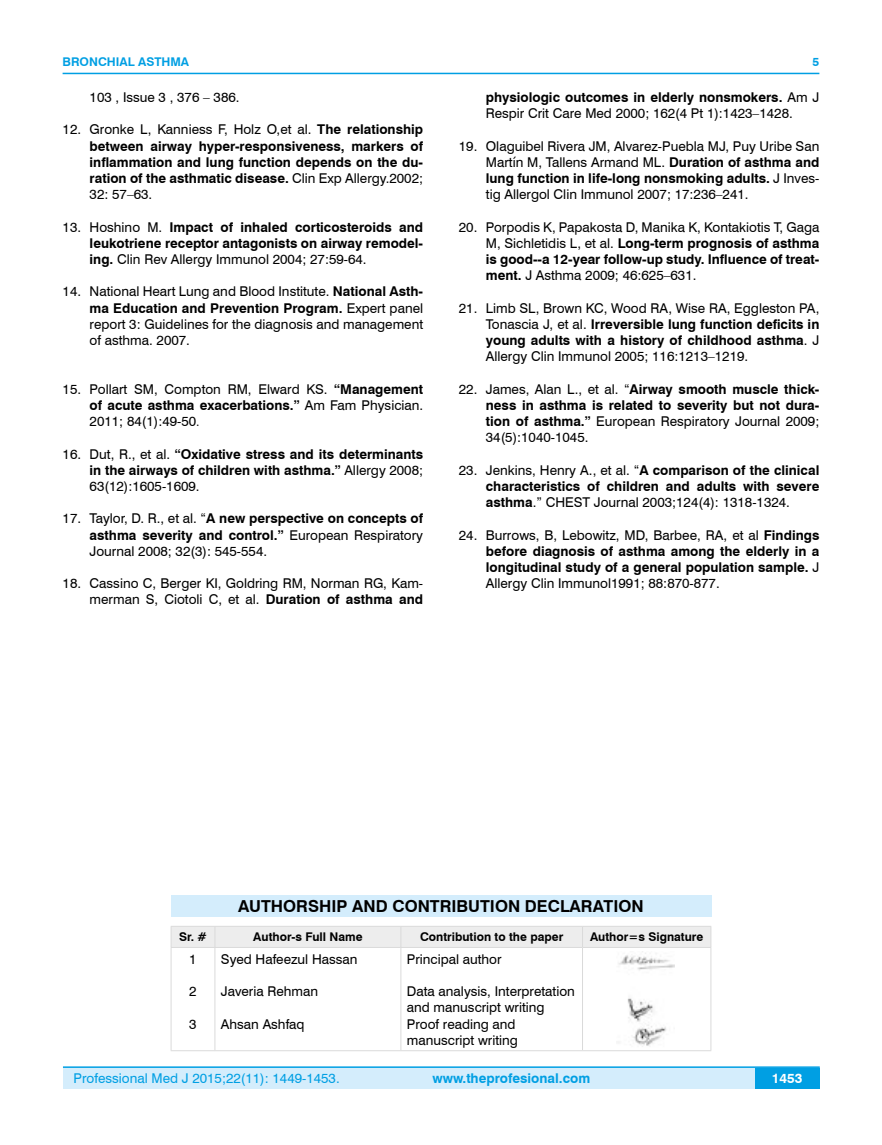
<style>
.page{position:relative;width:882px;height:1145px;background:#fff}
.page>*{position:absolute;margin:0;border:0;box-sizing:border-box;transform-origin:0 0}
.t1{font:700 16.5px "Swiss 721 BT";color:#000}
.t2{font:13.5px/16.2px "Swiss 721 BT";color:#000;text-align:justify}
.t3{font:700 13.5px/16.2px "Swiss 721 BT";color:#000;text-align:justify}
.t4{font:13.5px "Swiss 721 BT";color:#009fe3}
.t5{font:700 13.5px "Swiss 721 BT";color:#009fe3}
.t6{font:700 13.5px "Swiss 721 BT";color:#fff}
.t7{font:700 12px "Swiss 721 BT";color:#000}
.t8{font:700 12px "Swiss 721 BT";color:#009fe3}
.s1{font-weight:400}
.s2{font-weight:700}
.s3{font-family:"Times New Roman"}
</style>
<div class="page">
<div style="left:63px;top:1067px;width:756px;height:21px;background:#d4edfc"></div>
<hr style="left:63px;top:1066px;width:756px;height:2px;background:#009fe3">
<div style="left:754px;top:1068px;width:65px;height:20px;background:#009fe3"></div>
<hr style="left:63px;top:73px;width:756px;height:1px;background:#009fe3">
<div style="left:171px;top:895px;width:540px;height:21px;background:#d4edfc"></div>
<div style="left:171px;top:926px;width:540px;height:21px;background:#ededed"></div>
<hr style="left:171px;top:947px;width:44px;height:1px;background:#dadada">
<hr style="left:171px;top:947px;width:1px;height:103px;background:#dadada">
<hr style="left:215px;top:947px;width:185px;height:1px;background:#dadada">
<hr style="left:214px;top:947px;width:1px;height:103px;background:#dadada">
<hr style="left:400px;top:947px;width:182px;height:1px;background:#dadada">
<hr style="left:400px;top:947px;width:1px;height:103px;background:#dadada">
<hr style="left:582px;top:947px;width:129px;height:1px;background:#dadada">
<hr style="left:582px;top:947px;width:1px;height:103px;background:#dadada">
<hr style="left:710px;top:947px;width:1px;height:103px;background:#dadada">
<hr style="left:171px;top:1050px;width:44px;height:1px;background:#dadada">
<hr style="left:215px;top:1050px;width:185px;height:1px;background:#dadada">
<hr style="left:400px;top:1050px;width:182px;height:1px;background:#dadada">
<hr style="left:582px;top:1050px;width:129px;height:1px;background:#dadada">
<img style="left:618px;top:951px;width:55px;height:95px">
<p class="t8" style="left:63px;top:53px;width:128px">BRONCHIAL ASTHMA</p>
<p class="t2" style="left:90px;top:89px;width:151px">103 , Issue 3 , 376 – 386.</p>
<p class="t3" style="left:90px;top:121px;width:335px;text-indent:-27px"><span class="s1">12. Gronke L, Kanniess F, Holz O,et al.</span> The relationship between airway hyper-responsiveness, markers of inflammation and lung function depends on the du&shy;ration of the asthmatic disease. <span class="s1">Clin Exp Allergy.2002; 32: 57–63.</span></p>
<p class="t3" style="left:90px;top:218px;width:335px;text-indent:-27px"><span class="s1">13. Hoshino M.</span> Impact of inhaled corticosteroids and leukotriene receptor antagonists on airway remodel&shy;ing. <span class="s1">Clin Rev Allergy Immunol 2004; 27:59-64.</span></p>
<p class="t2" style="left:90px;top:283px;width:335px;text-indent:-27px">14. National Heart Lung and Blood Institute. <span class="s2">National Asth&shy;ma Education and Prevention Program.</span> Expert panel report 3: Guidelines for the diagnosis and management of asthma. 2007.</p>
<p class="t2" style="left:90px;top:380px;width:335px;text-indent:-27px">15. Pollart SM, Compton RM, Elward KS. <span class="s2">“Management of acute asthma exacerbations.”</span> Am Fam Physician.<br>2011; 84(1):49-50<span class="s3">.</span></p>
<p class="t3" style="left:90px;top:445px;width:335px;text-indent:-27px"><span class="s1">16. Dut, R., et al.</span> “Oxidative stress and its determinants in the airways of children with asthma.” <span class="s1">Allergy 2008; 63(12):1605-1609.</span></p>
<p class="t2" style="left:90px;top:510px;width:335px;text-indent:-27px">17. Taylor, D. R., et al. “<span class="s2">A new perspective on concepts of asthma severity and control.”</span> European Respiratory Journal 2008; 32(3): 545-554.</p>
<p class="t2" style="left:63px;top:575px;width:362px;text-align:right">18. Cassino C, Berger KI, Goldring RM, Norman RG, Kam&shy;merman S, Ciotoli C, et al. <span class="s2">Duration of asthma and</span></p>
<p class="t8" style="left:812px;top:53px;width:8px">5</p>
<p class="t2" style="left:485px;top:89px;width:335px"><span class="s2">physiologic outcomes in elderly nonsmokers.</span> Am J<br>Respir Crit Care Med 2000; 162(4 Pt 1):1423–1428.</p>
<p class="t2" style="left:485px;top:137px;width:335px;text-indent:-27px">19. Olaguibel Rivera JM, Alvarez-Puebla MJ, Puy Uribe San Martín M, Tallens Armand ML. <span class="s2">Duration of asthma and lung function in life-long nonsmoking adults.</span> J Inves&shy;tig Allergol Clin Immunol 2007; 17:236–241.</p>
<p class="t2" style="left:485px;top:218px;width:335px;text-indent:-27px">20. Porpodis K, Papakosta D, Manika K, Kontakiotis T, Gaga M, Sichletidis L, et al. <span class="s2">Long-term prognosis of asthma is good--a 12-year follow-up study. Influence of treat&shy;ment.</span> J Asthma 2009; 46:625–631.</p>
<p class="t2" style="left:485px;top:299px;width:335px;text-indent:-27px">21. Limb SL, Brown KC, Wood RA, Wise RA, Eggleston PA, Tonascia J, et al. <span class="s2">Irreversible lung function deficits in young adults with a history of childhood asthma</span>. J Allergy Clin Immunol 2005; 116:1213–1219.</p>
<p class="t3" style="left:485px;top:380px;width:335px;text-indent:-27px"><span class="s1">22. James, Alan L., et al. “</span>Airway smooth muscle thick&shy;ness in asthma is related to severity but not dura&shy;tion of asthma.” <span class="s1">European Respiratory Journal 2009; 34(5):1040-1045.</span></p>
<p class="t3" style="left:485px;top:461px;width:335px;text-indent:-27px"><span class="s1">23. Jenkins, Henry A., et al. “</span>A comparison of the clinical characteristics of children and adults with severe asthma<span class="s1">.” CHEST Journal 2003;124(4): 1318-1324.</span></p>
<p class="t3" style="left:485px;top:526px;width:335px;text-indent:-27px"><span class="s1">24. Burrows, B, Lebowitz, MD, Barbee, RA, et al</span> Findings before diagnosis of asthma among the elderly in a longitudinal study of a general population sample. <span class="s1">J Allergy Clin Immunol1991; 88:870-877.</span></p>
<p class="t1" style="left:238px;top:894px;width:406px">AUTHORSHIP AND CONTRIBUTION DECLARATION</p>
<p class="t7" style="left:179px;top:929px;width:29px">Sr. #</p>
<p class="t7" style="left:253px;top:929px;width:111px">Author-s Full Name</p>
<p class="t7" style="left:420px;top:929px;width:145px">Contribution to the paper</p>
<p class="t7" style="left:589px;top:929px;width:115px">Author=s Signature</p>
<p class="t2" style="left:189px;top:950px;width:9px">1</p>
<p class="t2" style="left:189px;top:982px;width:9px">2</p>
<p class="t2" style="left:189px;top:1015px;width:9px">3</p>
<p class="t2" style="left:221px;top:950px;width:138px">Syed Hafeezul Hassan</p>
<p class="t2" style="left:221px;top:982px;width:99px">Javeria Rehman</p>
<p class="t2" style="left:221px;top:1015px;width:85px">Ahsan Ashfaq</p>
<p class="t2" style="left:406px;top:950px;width:96px">Principal author</p>
<p class="t2" style="left:406px;top:982px;width:169px;text-align:left">Data analysis, Interpretation and manuscript writing<br>Proof reading and manuscript writing</p>
<p class="t4" style="left:74px;top:1069px;width:267px">Professional Med J 2015;22(11): 1449-1453.</p>
<p class="t5" style="left:432px;top:1069px;width:159px">www.theprofesional.com</p>
<p class="t6" style="left:771px;top:1069px;width:32px">1453</p>
</div>
